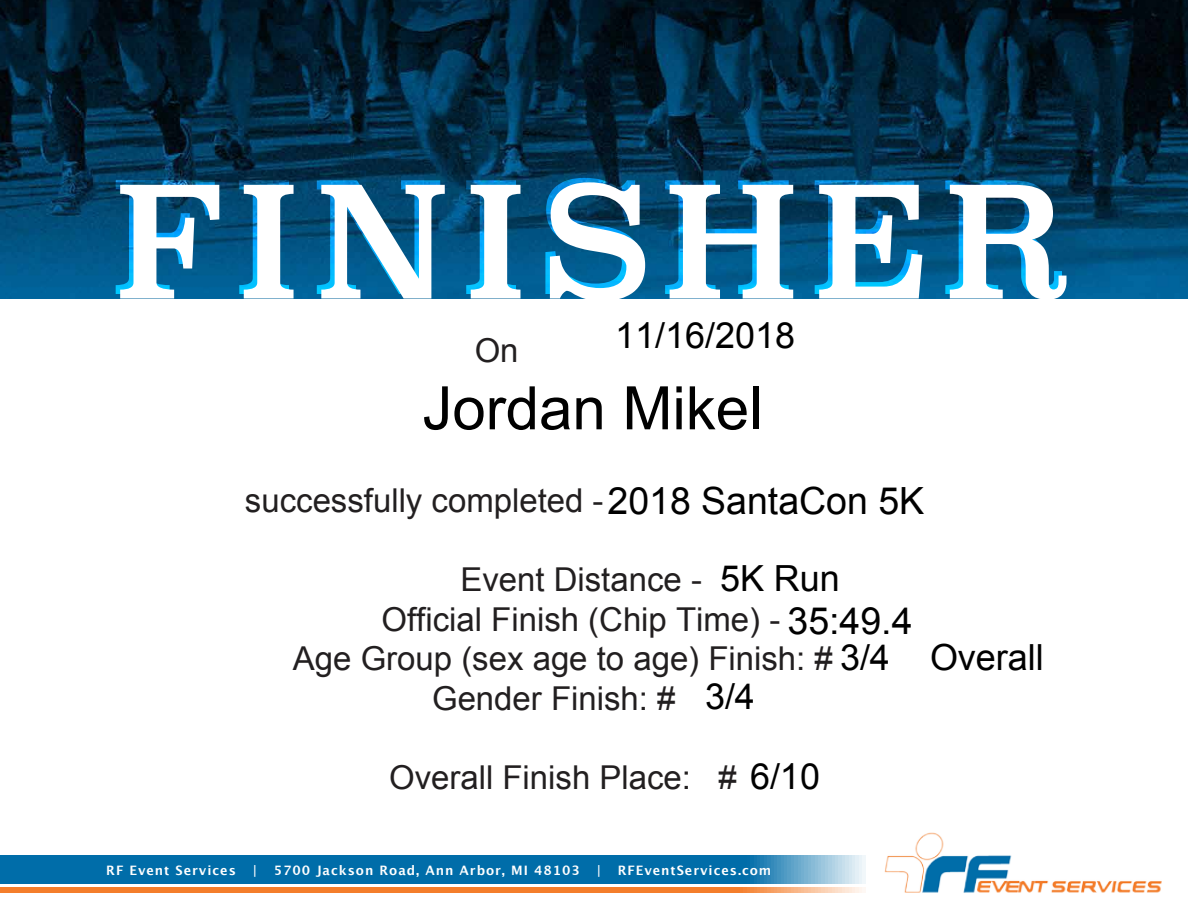
<style>
.page{position:relative;width:1188px;height:918px;background:#fff}
.page>*{position:absolute;margin:0;border:0;box-sizing:border-box;transform-origin:0 0}
.t1{font:153px "Superclarendon";letter-spacing:.1em;color:#fff}
.t2{font:60px "Arial";color:#000}
.t3{font:37.5px "Arial";color:#000}
.t4{font:36px "Arial";color:#000}
.t5{font:32.85px "Arial";color:#221f20}
.t6{font:700 13.05px "Lucida Grande";letter-spacing:.075em;color:#fff}
.s1{font-size:36px;color:#000}
</style>
<div class="page">
<img style="left:0;top:0;width:1188px;height:298px">
<img style="left:884px;top:832px;width:278px;height:61px">
<svg style="left:0;top:856px;width:865px;height:27px;background:#1076ae"></svg>
<svg style="left:0;top:887px;width:865px;height:5px;background:#f48739"></svg>
<h1 class="t1" style="left:110px;top:135px;width:957px">FINISHER</h1>
<p class="t5" style="left:475px;top:328px;width:45px">On</p>
<p class="t4" style="left:615px;top:315px;width:182px">11/16/2018</p>
<h2 class="t2" style="left:422px;top:375px;width:342px">Jordan Mikel</h2>
<p class="t3" style="left:608px;top:480px;width:318px">2018 SantaCon 5K</p>
<p class="t5" style="left:245px;top:479px;width:360px">successfully completed -</p>
<p class="t4" style="left:720px;top:558px;width:121px">5K Run</p>
<p class="t5" style="left:460px;top:558px;width:243px">Event Distance -</p>
<p class="t5" style="left:382px;top:598px;width:400px">Official Finish (Chip Time) -</p>
<p class="t5" style="left:293px;top:637px;width:599px">Age Group (sex age to age) Finish: # <span class="s1">3/4</span></p>
<p class="t5" style="left:432px;top:677px;width:245px">Gender Finish: #</p>
<p class="t3" style="left:788px;top:600px;width:127px">35:49.4</p>
<p class="t4" style="left:705px;top:677px;width:52px">3/4</p>
<p class="t5" style="left:389px;top:756px;width:432px">Overall Finish Place: # <span class="s1">6/10</span></p>
<p class="t4" style="left:930px;top:638px;width:115px">Overall</p>
<p class="t6" style="left:106px;top:860px;width:131px">RF Event Services</p>
<p class="t6" style="left:252px;top:860px;width:6px">|</p>
<p class="t6" style="left:274px;top:860px;width:308px">5700 Jackson Road, Ann Arbor, MI 48103</p>
<p class="t6" style="left:596px;top:860px;width:6px">|</p>
<p class="t6" style="left:618px;top:860px;width:155px">RFEventServices.com</p>
</div>
